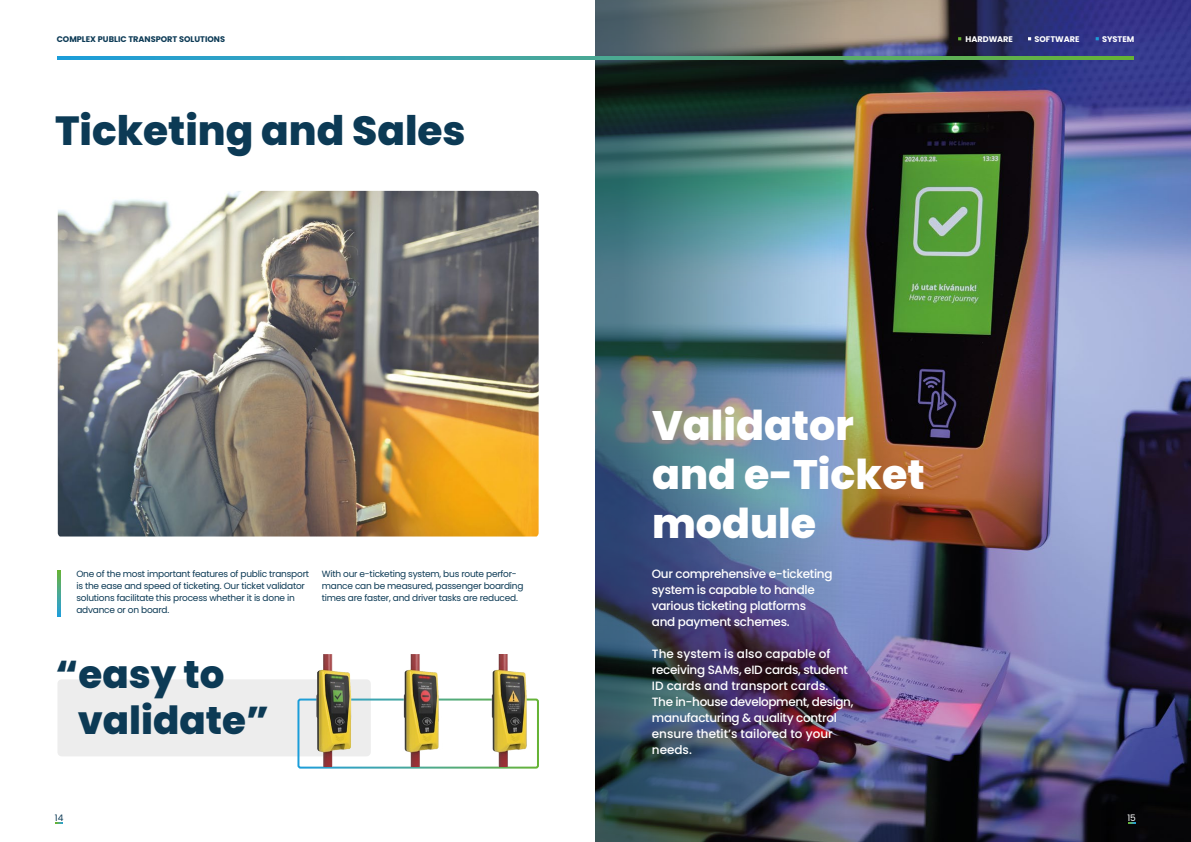
<style>
.page{position:relative;width:1191px;height:842px;background:#fff}
.page>*{position:absolute;margin:0;border:0;box-sizing:border-box;transform-origin:0 0}
.t1{font:800 41.1px/48.9px "Poppins";color:#fff}
.t2{font:800 40.7px "Poppins";color:#0c3a55}
.t3{font:800 38.7px/46.1px "Poppins";color:#0c3a55}
.t4{font:500 12px/16px "Poppins";letter-spacing:-.025em;color:#fff}
.t5{font:9px/12px "Poppins";letter-spacing:-.025em;color:#0c3a55}
.t6{font:9px "Poppins";color:#0c3954}
.t7{font:9px "Poppins";color:#fff}
.t8{font:700 8.2px "Poppins";color:#0c3a55}
.t9{font:700 8.2px "Poppins";color:#fff}
</style>
<div class="page">
<img style="left:849px;top:0;width:342px;height:842px">
<img style="left:595px;top:0;width:254px;height:842px">
<svg style="left:57px;top:57px;width:1076px;height:3px;background:#46a88f"></svg>
<div style="left:57px;top:679px;width:314px;height:77px;background:#ededed;border-radius:4px"></div>
<svg style="left:57px;top:570px;width:4px;height:46px"></svg>
<img style="left:58px;top:191px;width:480px;height:345px">
<div style="left:297px;top:698px;width:242px;height:71px;border:2px solid #fff;border-radius:2px"></div>
<img style="left:297px;top:670px;width:22px;height:97px">
<img style="left:319px;top:654px;width:87px;height:113px">
<img style="left:406px;top:654px;width:213px;height:113px">
<p class="t8" style="left:57px;top:34px;width:170px">COMPLEX PUBLIC TRANSPORT SOLUTIONS</p>
<p class="t9" style="left:965px;top:34px;width:49px">HARDWARE</p>
<p class="t9" style="left:1034px;top:34px;width:47px">SOFTWARE</p>
<p class="t9" style="left:1102px;top:34px;width:34px">SYSTEM</p>
<h2 class="t2" style="left:55px;top:108px;width:412px">Ticketing and Sales</h2>
<h1 class="t1" style="left:652px;top:401px;width:274px">Validator and e-Ticket module</h1>
<p class="t5" style="left:76px;top:568px;width:234px">One of the most important features of public transport is the ease and speed of ticketing. Our ticket validator solutions facilitate this process whether it is done in advance or on board.</p>
<p class="t5" style="left:322px;top:568px;width:203px">With our e-ticketing system, bus route perfor&shy;mance can be measured, passenger boarding times are faster, and driver tasks are reduced.</p>
<h3 class="t4" style="left:652px;top:566px;width:182px">Our comprehensive e-ticketing system is capable to handle various ticketing platforms and payment schemes.</h3>
<h3 class="t4" style="left:652px;top:646px;width:203px">The system is also capable of receiving SAMs, eID cards, student<br>ID cards and transport cards.<br>The in-house development, design, manufacturing &amp; quality control ensure thetit’s tailored to your needs.</h3>
<h3 class="t3" style="left:78px;top:651px;width:193px;text-indent:-22px">“easy to validate”</h3>
<p class="t6" style="left:55px;top:812px;width:10px">14</p>
<p class="t7" style="left:1127px;top:812px;width:10px">15</p>
</div>
